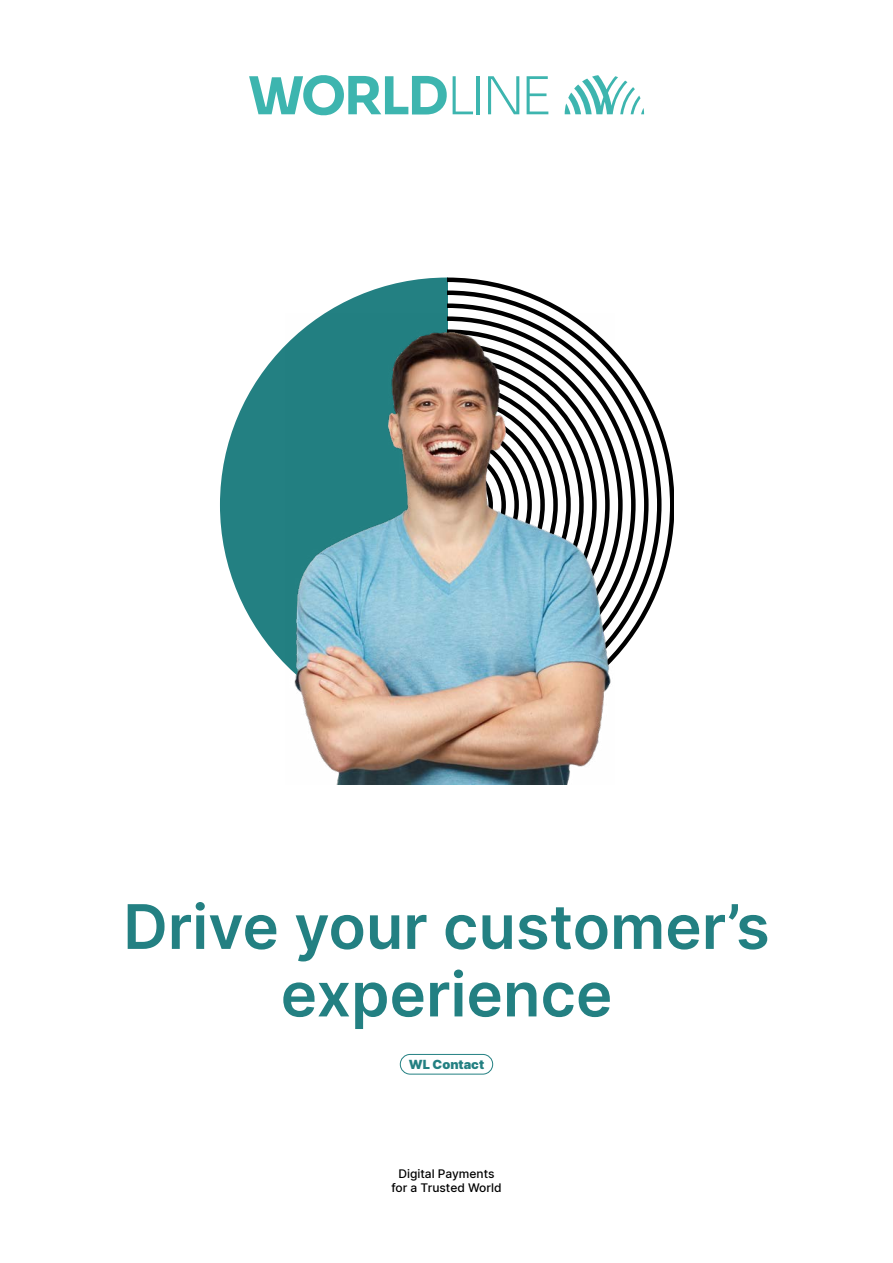
<style>
.page{position:relative;width:893px;height:1263px;background:#fff}
.page>*{position:absolute;margin:0;border:0;box-sizing:border-box;transform-origin:0 0}
.t1{font:600 61.5px/67.5px "Inter";color:#238082;text-align:center}
.t2{font:900 12.75px "Inter";color:#238082}
.t3{font:500 12px/13.5px "Inter";color:#000;text-align:center}
</style>
<div class="page">
<div style="left:400px;top:1054px;width:93px;height:20px;border:1px solid #238082;border-radius:10px"></div>
<svg style="left:565px;top:75px;width:79px;height:39px"></svg>
<svg style="left:453px;top:76px;width:20px;height:38px"></svg>
<hr style="left:477px;top:76px;width:3px;height:38px;background:#3db5af">
<svg style="left:527px;top:76px;width:21px;height:38px"></svg>
<svg style="left:488px;top:76px;width:31px;height:38px"></svg>
<svg style="left:249px;top:75px;width:198px;height:41px"></svg>
<svg style="left:220px;top:278px;width:227px;height:387px"></svg>
<svg style="left:447px;top:277px;width:227px;height:382px"></svg>
<img style="left:286px;top:313px;width:328px;height:471px">
<h1 class="t1" style="left:123px;top:891px;width:648px">Drive your customer’s experience</h1>
<p class="t2" style="left:409px;top:1055px;width:77px">WL Contact</p>
<p class="t3" style="left:391px;top:1167px;width:112px">Digital Payments for a Trusted World</p>
</div>
